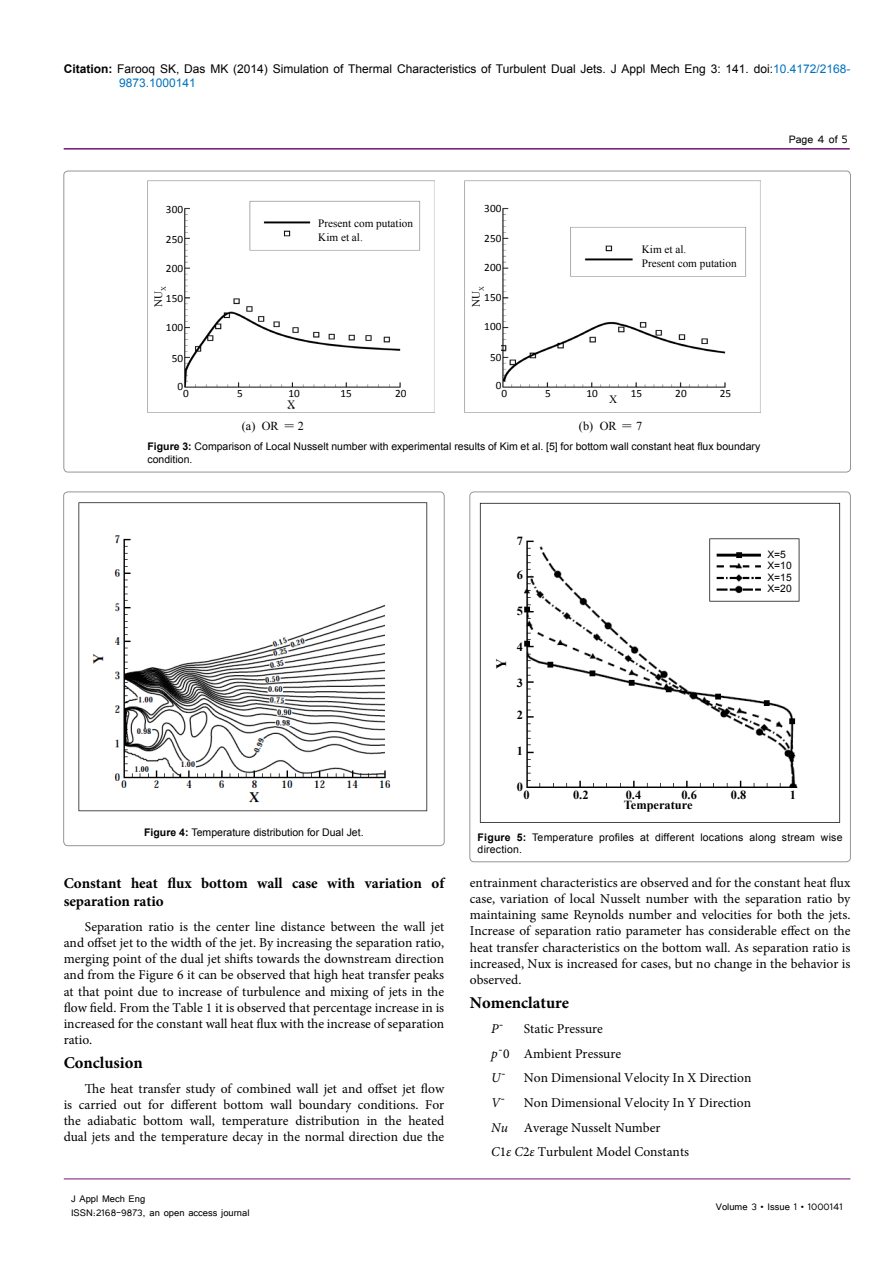
<style>
.page{position:relative;width:893px;height:1263px;background:#fff}
.page>*{position:absolute;margin:0;border:0;box-sizing:border-box;transform-origin:0 0}
.t1{font:700 16.5px "Minion Pro";color:#000}
.t2{font:700 15px/18px "Minion Pro";color:#000}
.t3{font:700 14.4px "Times New Roman";color:#000}
.t4{font:13.5px/16.2px "Minion Pro";color:#000;text-align:justify}
.t5{font:13.5px "Tunga";color:#000}
.t6{font:italic 13.5px "Minion Pro";color:#000}
.t7{font:700 12.3px "Times New Roman";color:#000}
.t8{font:12.15px "Times New Roman";color:#000}
.t9{font:12px/14.4px "Arial";color:#000}
.t10{font:12px/14.4px "Tunga";color:#000}
.t11{font:11.25px/13.5px "Times New Roman";color:#000}
.t12{font:11.25px "Calibri";color:#000}
.t13{font:10.5px/12.6px "Arial";color:#000}
.t14{font:10.5px/12.6px "Arial";letter-spacing:.02em;color:#000}
.t15{font:10.35px/11.2px "Arial";color:#000}
.s1{font-weight:700}
.s2{color:#0072bc}
.s3{font-style:normal}
.s4{font-style:italic}
</style>
<div class="page">
<hr style="left:64px;top:148px;width:786px;height:2px;background:#741472">
<hr style="left:64px;top:1179px;width:786px;height:1px;background:#741472">
<img style="left:148px;top:181px;width:286px;height:232px">
<img style="left:465px;top:181px;width:295px;height:232px">
<div style="left:639px;top:243px;width:99px;height:28px;background:#fff"></div>
<div style="left:316px;top:215px;width:98px;height:30px;background:#fff"></div>
<div style="left:469px;top:203px;width:32px;height:194px;background:#fff"></div>
<div style="left:180px;top:388px;width:236px;height:20px;background:#fff"></div>
<div style="left:499px;top:388px;width:235px;height:20px;background:#fff"></div>
<div style="left:155px;top:202px;width:28px;height:201px;background:#fff"></div>
<div style="left:64px;top:492px;width:380px;height:354px;border:1px solid #939598;border-radius:4px"></div>
<img style="left:78px;top:502px;width:350px;height:310px">
<div style="left:470px;top:492px;width:380px;height:370px;border:1px solid #939598;border-radius:4px"></div>
<img style="left:479px;top:502px;width:362px;height:321px">
<div style="left:765px;top:547px;width:28px;height:49px;background:#fff"></div>
<div style="left:489px;top:534px;width:34px;height:258px;background:#fff"></div>
<div style="left:524px;top:788px;width:272px;height:28px;background:#fff"></div>
<p class="t9" style="left:119px;top:61px;width:733px;text-indent:-55px"><span class="s1">Citation:</span> Farooq SK, Das MK (2014) Simulation of Thermal Characteristics of Turbulent Dual Jets. J Appl Mech Eng 3: 141. doi:<span class="s2">10.4172/2168-<br>9873.1000141</span></p>
<p class="t12" style="left:166px;top:202px;width:19px">300</p>
<p class="t12" style="left:166px;top:232px;width:19px">250</p>
<p class="t12" style="left:166px;top:261px;width:19px">200</p>
<p class="t12" style="left:166px;top:291px;width:19px">150</p>
<p class="t12" style="left:166px;top:320px;width:19px">100</p>
<p class="t12" style="left:172px;top:351px;width:13px">50</p>
<p class="t12" style="left:177px;top:379px;width:7px">0</p>
<p class="t11" style="left:318px;top:216px;width:96px">Present com putation<br>Kim et al.</p>
<p class="t11" style="left:151px;top:307px;width:22px;rotate:-90deg">NU<sub>X</sub></p>
<p class="t12" style="left:183px;top:386px;width:7px">0</p>
<p class="t12" style="left:237px;top:386px;width:7px">5</p>
<p class="t12" style="left:288px;top:386px;width:13px">10</p>
<p class="t12" style="left:340px;top:386px;width:13px">15</p>
<p class="t12" style="left:395px;top:386px;width:13px">20</p>
<p class="t11" style="left:287px;top:397px;width:10px">X</p>
<p class="t12" style="left:484px;top:202px;width:19px">300</p>
<p class="t12" style="left:484px;top:231px;width:19px">250</p>
<p class="t12" style="left:484px;top:260px;width:19px">200</p>
<p class="t12" style="left:484px;top:290px;width:19px">150</p>
<p class="t12" style="left:484px;top:319px;width:19px">100</p>
<p class="t12" style="left:490px;top:350px;width:13px">50</p>
<p class="t12" style="left:496px;top:378px;width:7px">0</p>
<p class="t11" style="left:642px;top:243px;width:96px">Kim et al.<br>Present com putation</p>
<p class="t11" style="left:469px;top:307px;width:22px;rotate:-90deg">NU<sub>X</sub></p>
<p class="t12" style="left:501px;top:386px;width:7px">0</p>
<p class="t12" style="left:545px;top:386px;width:7px">5</p>
<p class="t12" style="left:586px;top:386px;width:13px">10</p>
<p class="t12" style="left:631px;top:386px;width:13px">15</p>
<p class="t12" style="left:675px;top:386px;width:13px">20</p>
<p class="t12" style="left:720px;top:386px;width:13px">25</p>
<p class="t11" style="left:609px;top:393px;width:10px">X</p>
<p class="t8" style="left:242px;top:418px;width:64px">(a) OR = 2</p>
<p class="t8" style="left:579px;top:418px;width:65px">(b) OR = 7</p>
<p class="t13" style="left:148px;top:440px;width:614px"><span class="s1">Figure 3:</span> Comparison of Local Nusselt number with experimental results of Kim et al. [5] for bottom wall constant heat flux boundary condition.</p>
<p class="t5" style="left:789px;top:131px;width:61px">Page 4 of 5</p>
<p class="t13" style="left:144px;top:826px;width:221px"><span class="s1">Figure 4:</span> Temperature distribution for Dual Jet.</p>
<p class="t2" style="left:64px;top:874px;width:382px">Constant heat flux bottom wall case with variation of separation ratio</p>
<p class="t4" style="left:64px;top:918px;width:382px;text-indent:21px">Separation ratio is the center line distance between the wall jet and offset jet to the width of the jet. By increasing the separation ratio, merging point of the dual jet shifts towards the downstream direction and from the Figure 6 it can be observed that high heat transfer peaks at that point due to increase of turbulence and mixing of jets in the flow field. From the Table 1 it is observed that percentage increase in is increased for the constant wall heat flux with the increase of separation ratio.</p>
<p class="t1" style="left:64px;top:1051px;width:81px">Conclusion</p>
<p class="t4" style="left:64px;top:1080px;width:382px;text-indent:21px">The heat transfer study of combined wall jet and offset jet flow is carried out for different bottom wall boundary conditions. For the adiabatic bottom wall, temperature distribution in the heated dual jets and the temperature decay in the normal direction due the</p>
<p class="t10" style="left:71px;top:1190px;width:180px">J Appl Mech Eng<br>ISSN:2168-9873, an open access journal</p>
<p class="t3" style="left:491px;top:669px;width:12px;rotate:-90deg">Y</p>
<p class="t7" style="left:517px;top:532px;width:8px">7</p>
<p class="t7" style="left:517px;top:566px;width:8px">6</p>
<p class="t7" style="left:517px;top:602px;width:8px">5</p>
<p class="t7" style="left:517px;top:638px;width:8px">4</p>
<p class="t7" style="left:517px;top:674px;width:8px">3</p>
<p class="t7" style="left:517px;top:706px;width:8px">2</p>
<p class="t7" style="left:517px;top:742px;width:8px">1</p>
<p class="t7" style="left:517px;top:778px;width:8px">0</p>
<p class="t15" style="left:767px;top:549px;width:26px">X=5<br>X=10<br>X=15<br>X=20</p>
<p class="t7" style="left:524px;top:786px;width:8px">0</p>
<p class="t7" style="left:573px;top:786px;width:17px">0.2</p>
<p class="t7" style="left:626px;top:786px;width:17px">0.4</p>
<p class="t7" style="left:681px;top:786px;width:17px">0.6</p>
<p class="t7" style="left:731px;top:786px;width:17px">0.8</p>
<p class="t7" style="left:790px;top:786px;width:8px">1</p>
<p class="t7" style="left:624px;top:796px;width:70px">Temperature</p>
<p class="t14" style="left:478px;top:831px;width:366px"><span class="s1">Figure 5:</span> Temperature profiles at different locations along stream wise direction.</p>
<p class="t4" style="left:470px;top:874px;width:382px">entrainment characteristics are observed and for the constant heat flux case, variation of local Nusselt number with the separation ratio by maintaining same Reynolds number and velocities for both the jets.<br>Increase of separation ratio parameter has considerable effect on the heat transfer characteristics on the bottom wall. As separation ratio is increased, Nux is increased for cases, but no change in the behavior is observed.</p>
<p class="t1" style="left:470px;top:991px;width:101px">Nomenclature</p>
<p class="t6" style="left:491px;top:1019px;width:14px">P<span class="s3">¯</span></p>
<p class="t4" style="left:491px;top:1016px;width:132px;line-height:24.8px;text-align:left;text-indent:33px">Static Pressure <span class="s4">p</span>¯0 Ambient Pressure<br><span class="s4">U</span>¯</p>
<p class="t4" style="left:524px;top:1070px;width:229px">Non Dimensional Velocity In X Direction</p>
<p class="t4" style="left:491px;top:1090px;width:261px;line-height:24.8px;text-align:left;text-indent:33px">Non Dimensional Velocity In Y Direction<br><span class="s4">Nu</span> Average Nusselt Number<br><span class="s4">C</span>1<span class="s4">ε C</span>2<span class="s4">ε</span> Turbulent Model Constants</p>
<p class="t6" style="left:491px;top:1093px;width:16px">V<span class="s3">¯</span></p>
<p class="t10" style="left:716px;top:1199px;width:129px">Volume 3 • Issue 1 • 1000141</p>
</div>
